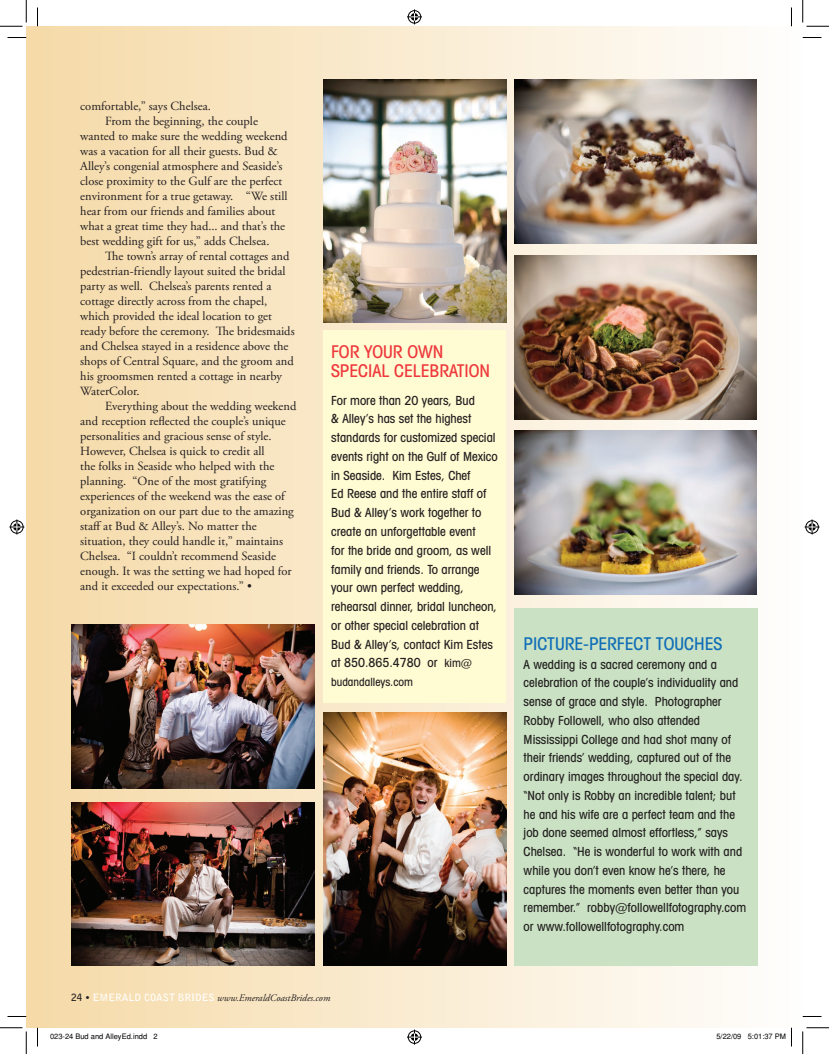
<style>
.page{position:relative;width:829px;height:1054px;background:#fff}
.page>*{position:absolute;margin:0;border:0;box-sizing:border-box;transform-origin:0 0}
.t1{font:500 condensed 17.5px/18.8px "Avant Garde IT Cby BT";color:#ee383c}
.t2{font:500 condensed 17.5px "Avant Garde IT Cby BT";color:#106eb7}
.t3{font:12.5px "Adobe Garamond Pro";color:#231f20}
.t4{font:500 condensed 12.5px/18.8px "Avant Garde IT Cby BT";color:#231f20}
.t5{font:500 condensed 11.25px "Avant Garde IT Cby BT";color:#231f20}
.t6{font:italic 10px "Adobe Garamond Pro";color:#231f20}
.t7{font:7.5px "Helvetica";color:#000}
.s1{font-size:11.25px}
.s2{font-family:"Bell Gothic Std";font-weight:700;font-style:normal}
.s3{font-family:"Bell Gothic Std";font-weight:700;font-style:normal;color:#fff}
</style>
<div class="page">
<div style="left:26px;top:26px;width:776px;height:1002px;background:linear-gradient(to right,#f5d9a7,#fcfcfb)"></div>
<div style="left:515px;top:608px;width:243px;height:358px;background:#cae2c3"></div>
<div style="left:323px;top:330px;width:183px;height:372px;background:#fffbd3"></div>
<img style="left:323px;top:80px;width:184px;height:242px">
<img style="left:323px;top:712px;width:184px;height:254px">
<img style="left:514px;top:256px;width:243px;height:163px">
<img style="left:514px;top:80px;width:243px;height:163px">
<img style="left:514px;top:431px;width:243px;height:163px">
<img style="left:71px;top:625px;width:243px;height:163px">
<img style="left:71px;top:802px;width:243px;height:164px">
<svg style="left:8px;top:37px;width:18px;height:1px"></svg>
<svg style="left:802px;top:37px;width:19px;height:1px"></svg>
<svg style="left:8px;top:1016px;width:18px;height:1px"></svg>
<svg style="left:802px;top:1016px;width:19px;height:1px"></svg>
<svg style="left:37px;top:8px;width:1px;height:18px"></svg>
<svg style="left:37px;top:1028px;width:1px;height:18px"></svg>
<svg style="left:791px;top:8px;width:1px;height:18px"></svg>
<svg style="left:0;top:0;width:27px;height:27px"></svg>
<svg style="left:0;top:1027px;width:27px;height:27px"></svg>
<svg style="left:802px;top:0;width:27px;height:27px"></svg>
<svg style="left:802px;top:1027px;width:27px;height:27px"></svg>
<svg style="left:407px;top:9px;width:15px;height:15px"></svg>
<svg style="left:407px;top:1029px;width:15px;height:15px"></svg>
<svg style="left:9px;top:519px;width:15px;height:15px"></svg>
<svg style="left:804px;top:519px;width:15px;height:15px"></svg>
<svg style="left:791px;top:1028px;width:1px;height:18px"></svg>
<p class="t3" style="left:80px;top:98px;width:132px">comfortable,” says Chelsea.</p>
<p class="t3" style="left:105px;top:113px;width:154px">From the beginning, the couple</p>
<p class="t3" style="left:80px;top:128px;width:209px">wanted to make sure the wedding weekend</p>
<p class="t3" style="left:80px;top:143px;width:199px">was a vacation for all their guests. Bud &amp;</p>
<p class="t3" style="left:80px;top:158px;width:204px">Alley’s congenial atmosphere and Seaside’s</p>
<p class="t3" style="left:80px;top:173px;width:204px">close proximity to the Gulf are the perfect</p>
<p class="t3" style="left:80px;top:188px;width:209px">environment for a true getaway. “We still</p>
<p class="t3" style="left:80px;top:203px;width:197px">hear from our friends and families about</p>
<p class="t3" style="left:80px;top:218px;width:206px">what a great time they had... and that’s the</p>
<p class="t3" style="left:80px;top:233px;width:191px">best wedding gift for us,” adds Chelsea.</p>
<p class="t3" style="left:105px;top:248px;width:186px">The town’s array of rental cottages and</p>
<p class="t3" style="left:80px;top:263px;width:207px">pedestrian-friendly layout suited the bridal</p>
<p class="t3" style="left:80px;top:278px;width:193px">party as well. Chelsea’s parents rented a</p>
<p class="t3" style="left:80px;top:293px;width:189px">cottage directly across from the chapel,</p>
<p class="t3" style="left:80px;top:308px;width:193px">which provided the ideal location to get</p>
<p class="t3" style="left:80px;top:323px;width:216px">ready before the ceremony. The bridesmaids</p>
<p class="t3" style="left:80px;top:338px;width:210px">and Chelsea stayed in a residence above the</p>
<p class="t3" style="left:80px;top:353px;width:215px">shops of Central Square, and the groom and</p>
<p class="t3" style="left:80px;top:368px;width:203px">his groomsmen rented a cottage in nearby</p>
<p class="t3" style="left:80px;top:383px;width:61px">WaterColor.</p>
<p class="t3" style="left:105px;top:398px;width:193px">Everything about the wedding weekend</p>
<p class="t3" style="left:80px;top:413px;width:207px">and reception reflected the couple’s unique</p>
<p class="t3" style="left:80px;top:428px;width:193px">personalities and gracious sense of style.</p>
<p class="t3" style="left:80px;top:443px;width:186px">However, Chelsea is quick to credit all</p>
<p class="t3" style="left:80px;top:458px;width:196px">the folks in Seaside who helped with the</p>
<p class="t3" style="left:80px;top:473px;width:188px">planning. “One of the most gratifying</p>
<p class="t3" style="left:80px;top:488px;width:206px">experiences of the weekend was the ease of</p>
<p class="t3" style="left:80px;top:503px;width:215px">organization on our part due to the amazing</p>
<p class="t3" style="left:80px;top:518px;width:178px">staff at Bud &amp; Alley’s. No matter the</p>
<p class="t3" style="left:80px;top:533px;width:204px">situation, they could handle it,” maintains</p>
<p class="t3" style="left:80px;top:548px;width:197px">Chelsea. “I couldn’t recommend Seaside</p>
<p class="t3" style="left:80px;top:563px;width:213px">enough. It was the setting we had hoped for</p>
<p class="t3" style="left:80px;top:578px;width:173px">and it exceeded our expectations.” •</p>
<h1 class="t1" style="left:331px;top:343px;width:158px">For Your Own<br>Special Celebration</h1>
<p class="t4" style="left:331px;top:391px;width:168px">For more than 20 years, Bud<br>&amp; Alley’s has set the highest standards for customized special events right on the Gulf of Mexico in Seaside. Kim Estes, Chef<br>Ed Reese and the entire staff of<br>Bud &amp; Alley’s work together to create an unforgettable event<br>for the bride and groom, as well family and friends. To arrange your own perfect wedding, rehearsal dinner, bridal luncheon, or other special celebration at<br>Bud &amp; Alley’s, contact Kim Estes at 850.865.4780 or <span class="s1">kim@</span></p>
<p class="t5" style="left:331px;top:675px;width:83px">budandalleys.com</p>
<p class="t6" style="left:71px;top:992px;width:260px"><span class="s2">24 •</span> <span class="s3">EMERALD COAST BRIDES</span> www.EmeraldCoastBrides.com</p>
<h1 class="t2" style="left:523px;top:633px;width:200px">Picture-Perfect Touches</h1>
<p class="t4" style="left:524px;top:654px;width:224px">A wedding is a sacred ceremony and a celebration of the couple’s individuality and sense of grace and style. Photographer Robby Followell, who also attended Mississippi College and had shot many of their friends’ wedding, captured out of the ordinary images throughout the special day. “Not only is Robby an incredible talent; but he and his wife are a perfect team and the job done seemed almost effortless,” says Chelsea. “He is wonderful to work with and while you don’t even know he’s there, he captures the moments even better than you remember.” robby@followellfotography.com or www.followellfotography.com</p>
<p class="t7" style="left:50px;top:1032px;width:109px">023-24 Bud and AlleyEd.indd 2</p>
<p class="t7" style="left:716px;top:1032px;width:71px">5/22/09 5:01:37 PM</p>
</div>
